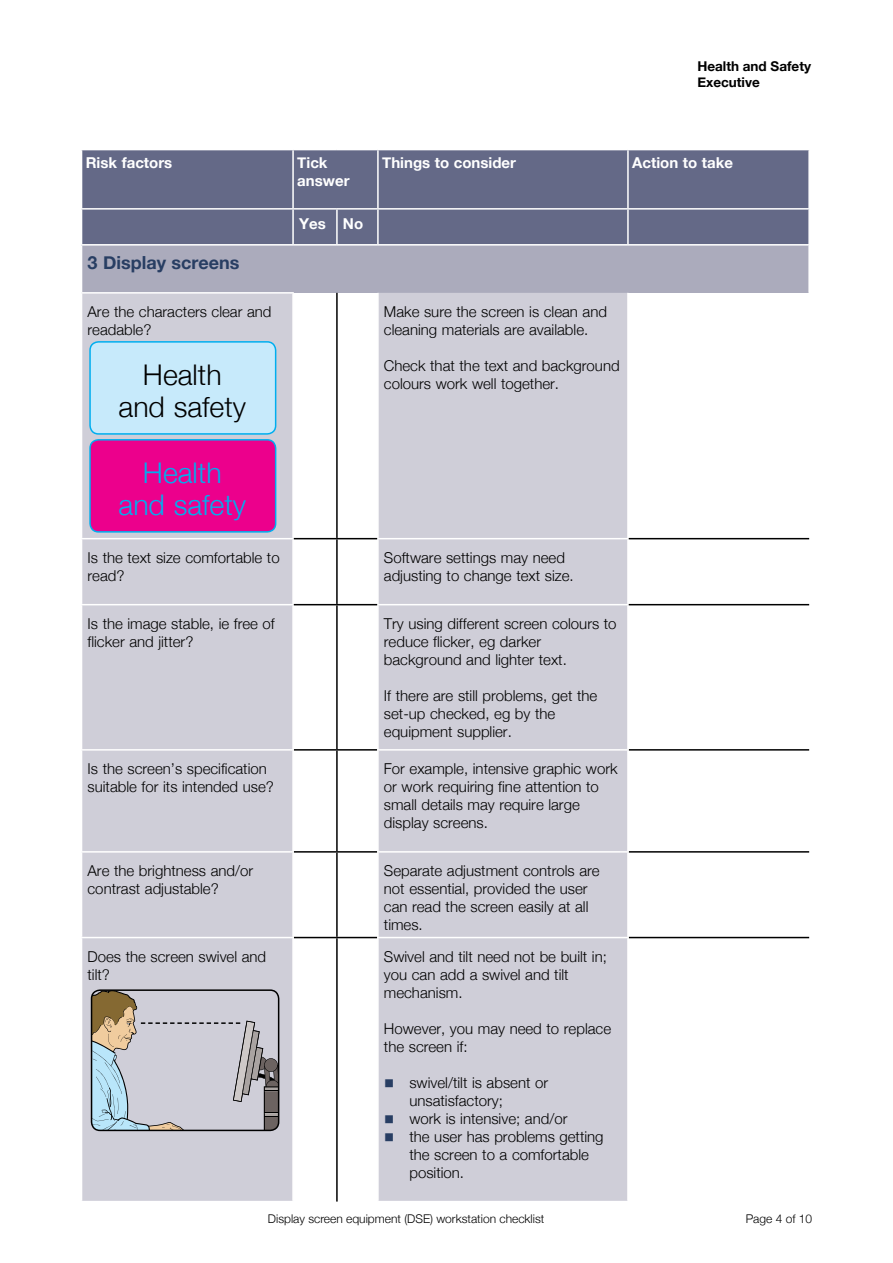
<style>
.page{position:relative;width:893px;height:1263px;background:#fff}
.page>*{position:absolute;margin:0;border:0;box-sizing:border-box;transform-origin:0 0}
.t1{font:300 28.5px/31.5px "Helvetica Neue";color:#000;text-align:center}
.t2{font:300 28.5px/31.5px "Helvetica Neue";color:#00aeef;text-align:center}
.t3{font:700 18px "Helvetica Neue";color:#283e63}
.t4{font:300 15px/18px "Helvetica Neue";color:#000}
.t5{font:700 15px/18px "Helvetica Neue";color:#fff}
.t6{font:700 13.5px/15.8px "Helvetica Neue";color:#000}
.t7{font:300 12px "Helvetica Neue";color:#000}
.s1{font-family:"Arial Unicode MS";font-weight:400;font-size:18px;color:#283e63}
</style>
<div class="page">
<div style="left:82px;top:150px;width:726px;height:94px;background:#646987"></div>
<div style="left:82px;top:245px;width:727px;height:48px;background:#ababbc"></div>
<svg style="left:82px;top:293px;width:545px;height:908px;fill:#cfced8"></svg>
<hr style="left:294px;top:749px;width:43px;height:2px;background:#000">
<hr style="left:337px;top:749px;width:40px;height:2px;background:#000">
<hr style="left:336px;top:751px;width:2px;height:100px;background:#000">
<hr style="left:294px;top:851px;width:43px;height:2px;background:#000">
<hr style="left:337px;top:851px;width:40px;height:2px;background:#000">
<hr style="left:292px;top:751px;width:2px;height:100px;background:#fff">
<hr style="left:629px;top:749px;width:180px;height:2px;background:#000">
<hr style="left:629px;top:851px;width:180px;height:2px;background:#000">
<hr style="left:294px;top:937px;width:43px;height:1px;background:#000">
<hr style="left:337px;top:937px;width:40px;height:1px;background:#000">
<hr style="left:336px;top:938px;width:2px;height:263px;background:#000">
<hr style="left:292px;top:938px;width:2px;height:263px;background:#fff">
<hr style="left:377px;top:938px;width:2px;height:263px;background:#fff">
<hr style="left:629px;top:937px;width:180px;height:1px;background:#000">
<hr style="left:377px;top:749px;width:252px;height:2px;background:#fff">
<hr style="left:377px;top:751px;width:2px;height:100px;background:#fff">
<hr style="left:377px;top:851px;width:252px;height:2px;background:#fff">
<hr style="left:292px;top:150px;width:2px;height:58px;background:#fff">
<hr style="left:377px;top:150px;width:2px;height:58px;background:#fff">
<hr style="left:627px;top:150px;width:2px;height:58px;background:#fff">
<hr style="left:81px;top:208px;width:212px;height:2px;background:#fff">
<hr style="left:293px;top:208px;width:44px;height:2px;background:#fff">
<hr style="left:292px;top:210px;width:2px;height:34px;background:#fff">
<hr style="left:337px;top:208px;width:41px;height:2px;background:#fff">
<hr style="left:336px;top:210px;width:2px;height:34px;background:#fff">
<hr style="left:378px;top:208px;width:250px;height:2px;background:#fff">
<hr style="left:377px;top:210px;width:2px;height:34px;background:#fff">
<hr style="left:628px;top:208px;width:182px;height:2px;background:#fff">
<hr style="left:627px;top:210px;width:2px;height:34px;background:#fff">
<hr style="left:81px;top:244px;width:212px;height:2px;background:#fff">
<hr style="left:293px;top:244px;width:44px;height:2px;background:#fff">
<hr style="left:337px;top:244px;width:41px;height:2px;background:#fff">
<hr style="left:378px;top:244px;width:250px;height:2px;background:#fff">
<hr style="left:628px;top:244px;width:182px;height:2px;background:#fff">
<hr style="left:808px;top:246px;width:2px;height:47px;background:#fff">
<hr style="left:81px;top:292px;width:213px;height:2px;background:#fff">
<hr style="left:81px;top:538px;width:213px;height:1px;background:#fff">
<hr style="left:292px;top:539px;width:2px;height:65px;background:#fff">
<hr style="left:377px;top:539px;width:2px;height:65px;background:#fff">
<hr style="left:81px;top:604px;width:213px;height:1px;background:#fff">
<hr style="left:292px;top:605px;width:2px;height:144px;background:#fff">
<hr style="left:377px;top:604px;width:252px;height:1px;background:#fff">
<hr style="left:377px;top:605px;width:2px;height:144px;background:#fff">
<hr style="left:81px;top:749px;width:213px;height:2px;background:#fff">
<hr style="left:81px;top:851px;width:213px;height:2px;background:#fff">
<hr style="left:292px;top:853px;width:2px;height:84px;background:#fff">
<hr style="left:377px;top:853px;width:2px;height:84px;background:#fff">
<hr style="left:81px;top:937px;width:213px;height:1px;background:#fff">
<hr style="left:336px;top:539px;width:2px;height:65px;background:#000">
<hr style="left:294px;top:604px;width:43px;height:1px;background:#000">
<hr style="left:337px;top:604px;width:40px;height:1px;background:#000">
<hr style="left:336px;top:605px;width:2px;height:144px;background:#000">
<hr style="left:629px;top:604px;width:180px;height:1px;background:#000">
<hr style="left:336px;top:853px;width:2px;height:84px;background:#000">
<hr style="left:377px;top:538px;width:252px;height:1px;background:#fff">
<hr style="left:292px;top:294px;width:2px;height:244px;background:#fff">
<hr style="left:377px;top:293px;width:2px;height:245px;background:#fff">
<hr style="left:336px;top:293px;width:2px;height:245px;background:#000">
<hr style="left:294px;top:538px;width:43px;height:1px;background:#000">
<hr style="left:337px;top:538px;width:40px;height:1px;background:#000">
<hr style="left:629px;top:538px;width:180px;height:1px;background:#000">
<hr style="left:377px;top:937px;width:252px;height:1px;background:#fff">
<div style="left:90px;top:342px;width:186px;height:92px;background:#c7eafb;border-radius:9px"></div>
<div style="left:89px;top:341px;width:187px;height:94px;border:2px solid #00aeef;border-radius:9px"></div>
<div style="left:90px;top:440px;width:186px;height:92px;background:#ec008c;border-radius:9px"></div>
<div style="left:89px;top:439px;width:187px;height:94px;border:2px solid #00aeef;border-radius:9px"></div>
<svg style="left:92px;top:990px;width:187px;height:141px;background:#bababf"></svg>
<p class="t6" style="left:697px;top:59px;width:115px">Health and Safety<br>Executive</p>
<p class="t5" style="left:86px;top:154px;width:88px">Risk factors</p>
<p class="t5" style="left:297px;top:154px;width:54px">Tick answer</p>
<p class="t5" style="left:382px;top:154px;width:135px">Things to consider</p>
<p class="t5" style="left:632px;top:154px;width:102px">Action to take</p>
<p class="t5" style="left:299px;top:215px;width:66px">Yes No</p>
<p class="t3" style="left:88px;top:248px;width:153px">3 Display screens</p>
<p class="t4" style="left:88px;top:302px;width:185px">Are the characters clear and readable?</p>
<p class="t4" style="left:384px;top:302px;width:225px">Make sure the screen is clean and cleaning materials are available.</p>
<p class="t4" style="left:384px;top:356px;width:237px">Check that the text and background colours work well together.</p>
<h1 class="t1" style="left:119px;top:358px;width:129px">Health and safety</h1>
<h1 class="t2" style="left:119px;top:456px;width:129px">Health and safety</h1>
<p class="t4" style="left:88px;top:547px;width:194px">Is the text size comfortable to read?</p>
<p class="t4" style="left:384px;top:547px;width:191px">Software settings may need adjusting to change text size.</p>
<p class="t4" style="left:88px;top:613px;width:189px">Is the image stable, ie free of flicker and jitter?</p>
<p class="t4" style="left:384px;top:613px;width:234px">Try using different screen colours to reduce flicker, eg darker background and lighter text.</p>
<p class="t4" style="left:384px;top:685px;width:215px">If there are still problems, get the set-up checked, eg by the equipment supplier.</p>
<p class="t4" style="left:88px;top:759px;width:188px">Is the screen’s specification suitable for its intended use?</p>
<p class="t4" style="left:384px;top:759px;width:235px">For example, intensive graphic work or work requiring fine attention to small details may require large display screens.</p>
<p class="t4" style="left:88px;top:861px;width:167px">Are the brightness and/or contrast adjustable?</p>
<p class="t4" style="left:384px;top:861px;width:217px">Separate adjustment controls are not essential, provided the user can read the screen easily at all times.</p>
<p class="t4" style="left:88px;top:946px;width:180px">Does the screen swivel and tilt?</p>
<p class="t4" style="left:384px;top:946px;width:224px">Swivel and tilt need not be built in; you can add a swivel and tilt mechanism.</p>
<p class="t4" style="left:384px;top:1018px;width:229px">However, you may need to replace the screen if:</p>
<p class="t4" style="left:409px;top:1072px;width:140px;text-indent:-26px"><span class="s1">■</span> swivel/tilt is absent or unsatisfactory;</p>
<p class="t4" style="left:384px;top:1108px;width:185px"><span class="s1">■</span> work is intensive; and/or</p>
<p class="t4" style="left:409px;top:1126px;width:196px;text-indent:-26px"><span class="s1">■</span> the user has problems getting the screen to a comfortable position.</p>
<p class="t7" style="left:268px;top:1208px;width:278px">Display screen equipment (DSE) workstation checklist</p>
<p class="t7" style="left:746px;top:1208px;width:68px">Page 4 of 10</p>
</div>
